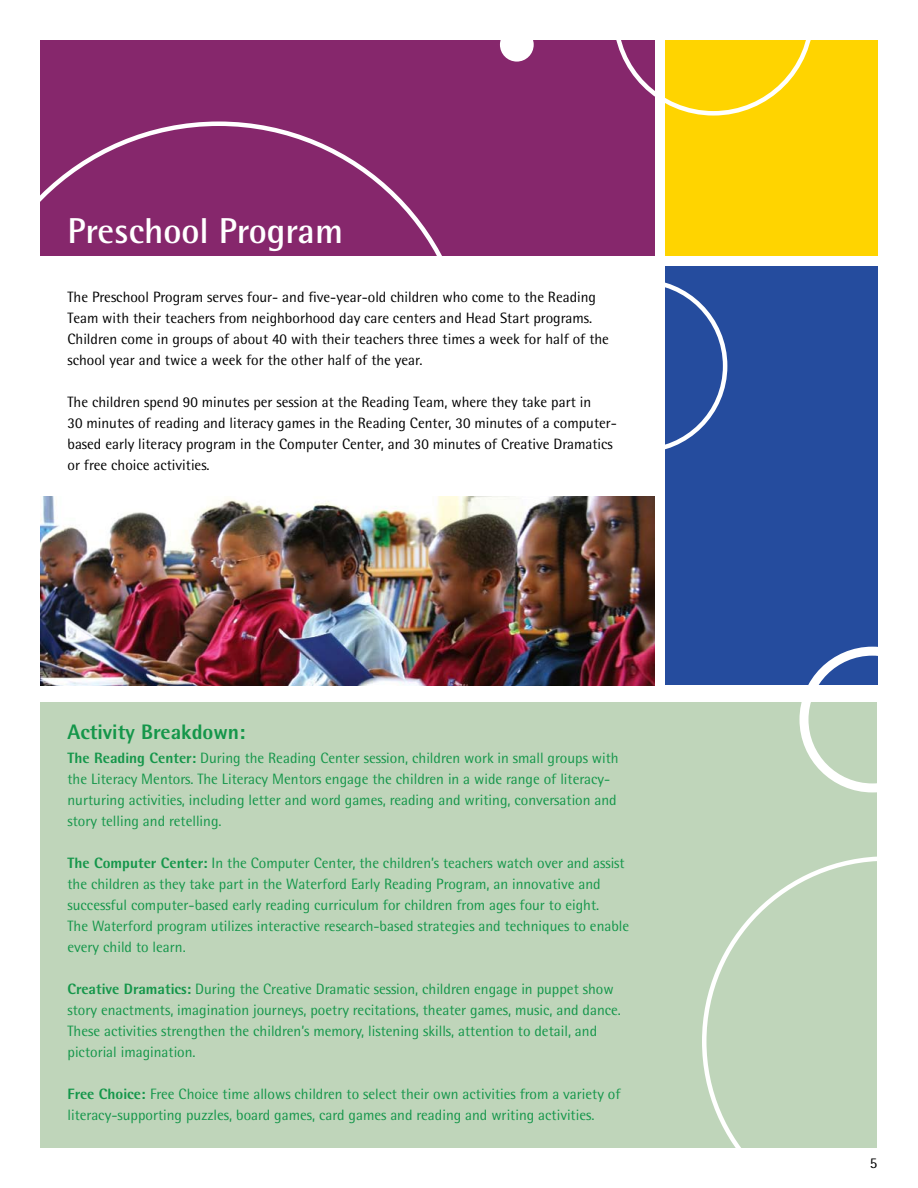
<style>
.page{position:relative;width:918px;height:1188px;background:#fff}
.page>*{position:absolute;margin:0;border:0;box-sizing:border-box;transform-origin:0 0}
.t1{font:700 36px "Rotis Semi Sans";color:#fff}
.t2{font:800 21px "Rotis Semi Sans";color:#14964a}
.t3{font:15px/21px "Rotis Semi Sans";color:#14964a}
.t4{font:15px/21px "Rotis Semi Sans";color:#000}
.t5{font:15px "Rotis Semi Sans";color:#000}
.s1{font-weight:800}
</style>
<div class="page">
<div style="left:665px;top:40px;width:212px;height:216px;background:#ffd400"></div>
<div style="left:665px;top:267px;width:212px;height:418px;background:#254c9e"></div>
<div style="left:40px;top:702px;width:837px;height:446px;background:#bfd5ba"></div>
<svg style="left:799px;top:647px;width:79px;height:145px"></svg>
<svg style="left:702px;top:856px;width:175px;height:292px"></svg>
<div style="left:40px;top:40px;width:615px;height:216px;background:#86276c"></div>
<svg style="left:40px;top:122px;width:402px;height:134px"></svg>
<div style="left:500px;top:28px;width:34px;height:34px;background:#fff;border-radius:50%"></div>
<svg style="left:616px;top:40px;width:195px;height:76px"></svg>
<div style="left:554px;top:279px;width:173px;height:174px;border:4px solid #fff;border-radius:50%"></div>
<img style="left:40px;top:496px;width:615px;height:189px">
<h1 class="t1" style="left:68px;top:209px;width:277px">Preschool Program</h1>
<p class="t4" style="left:68px;top:286px;width:543px">The Preschool Program serves four- and five-year-old children who come to the Reading Team with their teachers from neighborhood day care centers and Head Start programs.<br>Children come in groups of about 40 with their teachers three times a week for half of the school year and twice a week for the other half of the year.</p>
<p class="t4" style="left:68px;top:391px;width:551px">The children spend 90 minutes per session at the Reading Team, where they take part in<br>30 minutes of reading and literacy games in the Reading Center, 30 minutes of a computer&shy;based early literacy program in the Computer Center, and 30 minutes of Creative Dramatics or free choice activities.</p>
<h2 class="t2" style="left:68px;top:718px;width:179px">Activity Breakdown:</h2>
<p class="t3" style="left:68px;top:747px;width:553px"><span class="s1">The Reading Center:</span> During the Reading Center session, children work in small groups with the Literacy Mentors. The Literacy Mentors engage the children in a wide range of literacy&shy;nurturing activities, including letter and word games, reading and writing, conversation and story telling and retelling.</p>
<p class="t3" style="left:68px;top:852px;width:563px"><span class="s1">The Computer Center:</span> In the Computer Center, the children’s teachers watch over and assist the children as they take part in the Waterford Early Reading Program, an innovative and successful computer-based early reading curriculum for children from ages four to eight.<br>The Waterford program utilizes interactive research-based strategies and techniques to enable every child to learn.</p>
<p class="t3" style="left:68px;top:978px;width:555px"><span class="s1">Creative Dramatics:</span> During the Creative Dramatic session, children engage in puppet show story enactments, imagination journeys, poetry recitations, theater games, music, and dance.<br>These activities strengthen the children’s memory, listening skills, attention to detail, and pictorial imagination.</p>
<p class="t3" style="left:68px;top:1083px;width:555px"><span class="s1">Free Choice:</span> Free Choice time allows children to select their own activities from a variety of literacy-supporting puzzles, board games, card games and reading and writing activities.</p>
<p class="t5" style="left:870px;top:1154px;width:9px">5</p>
</div>
